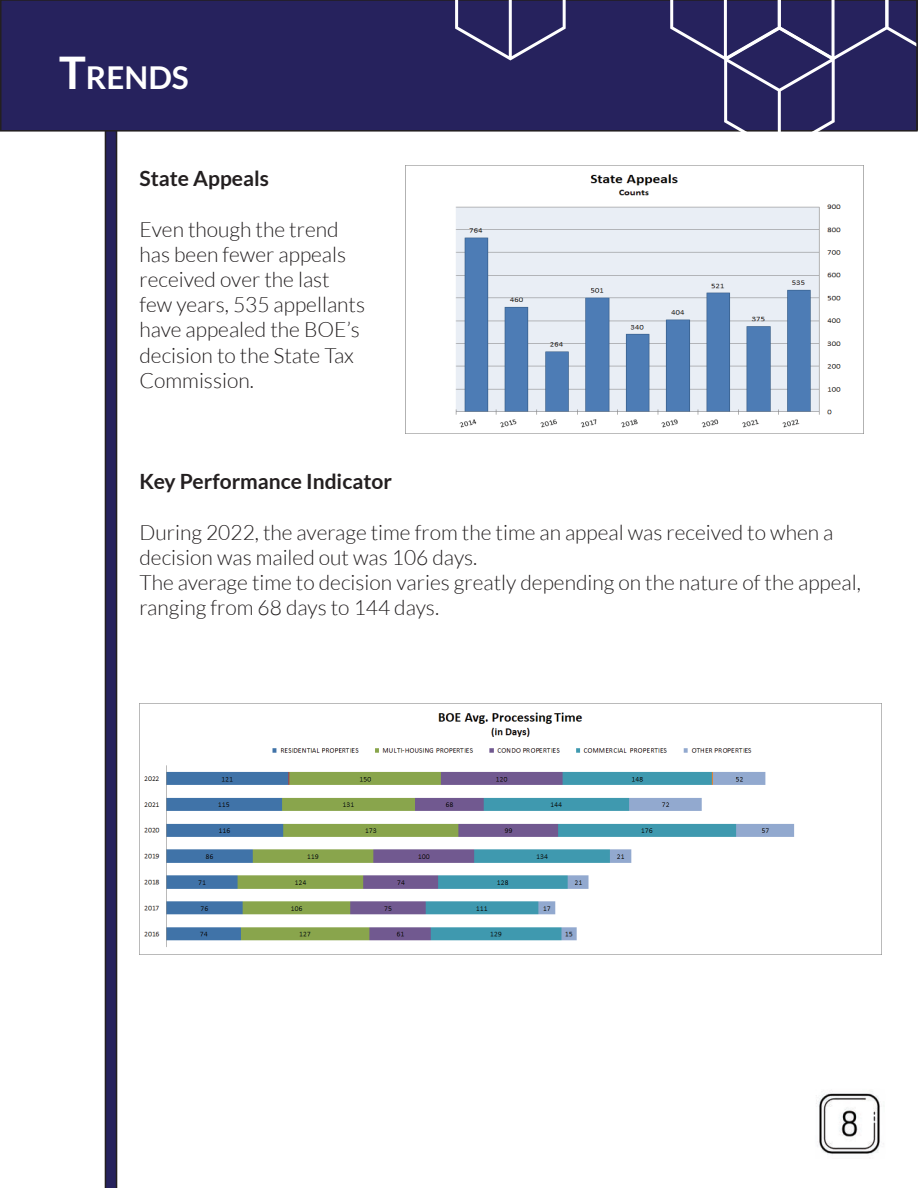
<style>
.page{position:relative;width:918px;height:1188px;background:#fff}
.page>*{position:absolute;margin:0;border:0;box-sizing:border-box;transform-origin:0 0}
.t1{font:700 31.5px "Lato";color:#fff}
.t2{font:300 21px/25.2px "Lato";color:#231f20}
.t3{font:700 21px "Lato";color:#231f20}
.s1{font-size:45px}
</style>
<div class="page">
<img style="left:816px;top:1090px;width:68px;height:65px">
<svg style="left:105px;top:132px;width:12px;height:1056px;background:#25214d"></svg>
<div style="left:1px;top:0;width:916px;height:131px;background:#26225d"></div>
<div style="left:0;top:0;width:918px;height:132px;border:2px solid #231f20"></div>
<svg style="left:455px;top:0;width:111px;height:60px"></svg>
<svg style="left:670px;top:0;width:248px;height:132px"></svg>
<img style="left:455px;top:166px;width:409px;height:267px">
<img style="left:140px;top:704px;width:742px;height:251px">
<h1 class="t1" style="left:59px;top:60px;width:131px"><span class="s1">T</span>RENDS</h1>
<p class="t3" style="left:140px;top:166px;width:131px">State Appeals</p>
<p class="t2" style="left:140px;top:216px;width:227px">Even though the trend has been fewer appeals received over the last few years, 535 appellants have appealed the BOE’s decision to the State Tax<br>Commission.</p>
<p class="t3" style="left:140px;top:470px;width:254px">Key Performance Indicator</p>
<p class="t2" style="left:140px;top:520px;width:723px">During 2022, the average time from the time an appeal was received to when a decision was mailed out was 106 days.<br>The average time to decision varies greatly depending on the nature of the appeal, ranging from 68 days to 144 days.</p>
</div>
